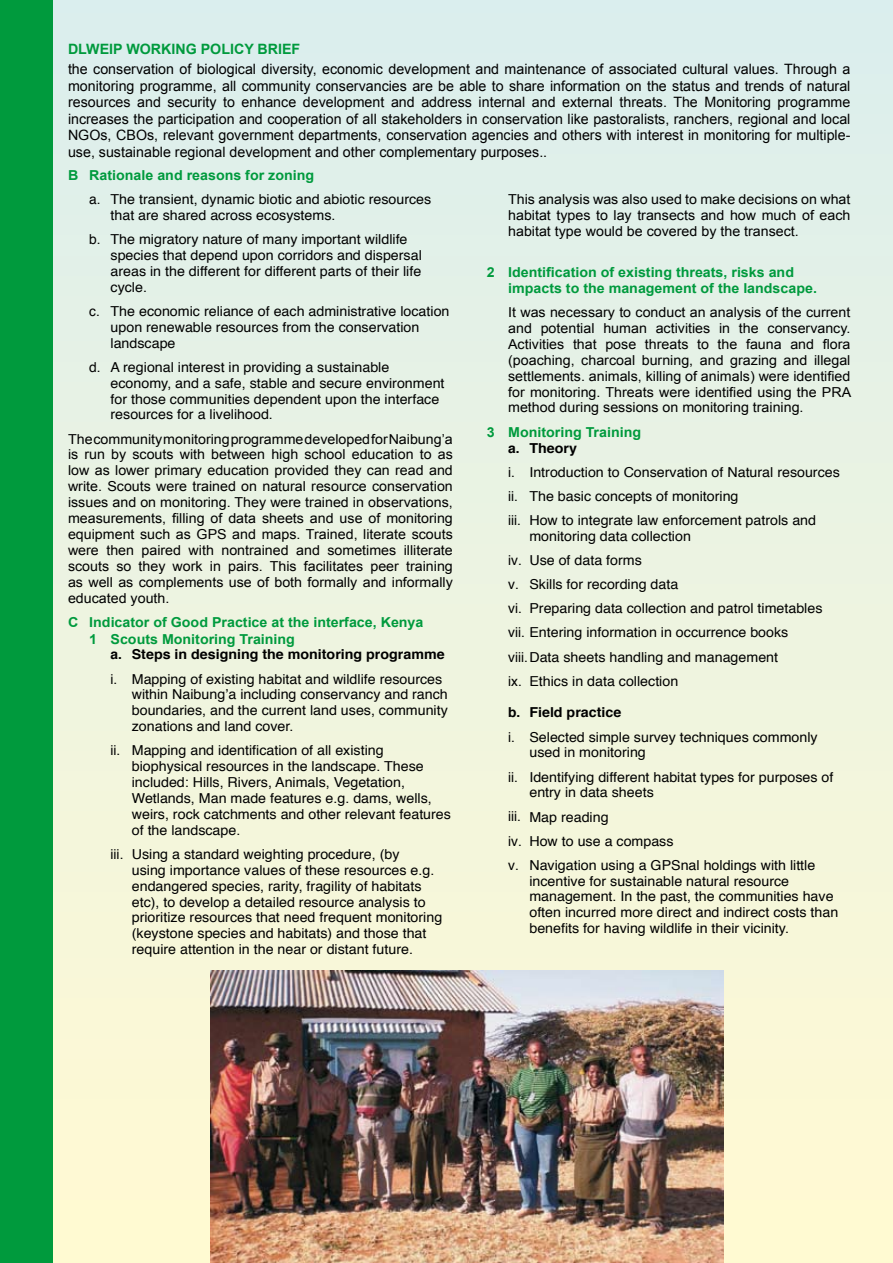
<style>
.page{position:relative;width:893px;height:1263px;background:#fff}
.page>*{position:absolute;margin:0;border:0;box-sizing:border-box;transform-origin:0 0}
.t1{font:14.25px/16.5px "Arial";color:#000;text-align:justify}
.t2{font:700 14.25px "Arial";color:#009a3d}
.t3{font:13.65px/15.9px "Helvetica";color:#000;scale:1.04 1}
.t4{font:13.65px/15.9px "Arial";color:#000;text-align:justify;scale:1.04 1}
.t5{font:700 13.65px/16.4px "Arial";color:#009a3d;scale:1.04 1}
.t6{font:13.65px/24.2px "Helvetica";color:#000}
.t7{font:700 13.65px "Helvetica";color:#000;scale:1.04 1}
.t8{font:700 13.65px "Helvetica";color:#000}
</style>
<div class="page">
<div style="left:0;top:0;width:53px;height:1263px;background:#009a3d"></div>
<div style="left:53px;top:0;width:840px;height:1263px;background:linear-gradient(to bottom,#dbeeee,#fff9d1)"></div>
<svg style="left:892px;top:0;width:1px;height:1263px"></svg>
<img style="left:210px;top:971px;width:513px;height:292px">
<p class="t2" style="left:68px;top:40px;width:234px">DLWEIP WORKING POLICY BRIEF</p>
<p class="t1" style="left:68px;top:61px;width:784px">the conservation of biological diversity, economic development and maintenance of associated cultural values. Through a monitoring programme, all community conservancies are be able to share information on the status and trends of natural resources and security to enhance development and address internal and external threats. The Monitoring programme increases the participation and cooperation of all stakeholders in conservation like pastoralists, ranchers, regional and local NGOs, CBOs, relevant government departments, conservation agencies and others with interest in monitoring for multiple&shy;use, sustainable regional development and other complementary purposes..</p>
<p class="t5" style="left:68px;top:168px;width:238px">B Rationale and reasons for zoning</p>
<p class="t3" style="left:111px;top:191px;width:310px">The transient, dynamic biotic and abiotic resources that are shared across ecosystems.</p>
<p class="t3" style="left:111px;top:231px;width:301px">The migratory nature of many important wildlife species that depend upon corridors and dispersal areas in the different for different parts of their life cycle.</p>
<p class="t3" style="left:111px;top:303px;width:327px">The economic reliance of each administrative location upon renewable resources from the conservation landscape</p>
<p class="t3" style="left:111px;top:359px;width:323px">A regional interest in providing a sustainable economy, and a safe, stable and secure environment for those communities dependent upon the interface resources for a livelihood.</p>
<p class="t4" style="left:68px;top:431px;width:372px">The community monitoring programme developed for Naibung’a is run by scouts with between high school education to as low as lower primary education provided they can read and write. Scouts were trained on natural resource conservation issues and on monitoring. They were trained in observations, measurements, filling of data sheets and use of monitoring equipment such as GPS and maps. Trained, literate scouts were then paired with nontrained and sometimes illiterate scouts so they work in pairs. This facilitates peer training as well as complements use of both formally and informally educated youth.</p>
<p class="t5" style="left:89px;top:615px;width:323px;text-indent:-21px">C Indicator of Good Practice at the interface, Kenya<br>1 Scouts Monitoring Training</p>
<p class="t7" style="left:132px;top:642px;width:302px">Steps in designing the monitoring programme</p>
<p class="t3" style="left:132px;top:670px;width:305px">Mapping of existing habitat and wildlife resources within Naibung’a including conservancy and ranch boundaries, and the current land uses, community zonations and land cover.</p>
<p class="t3" style="left:132px;top:742px;width:308px">Mapping and identification of all existing biophysical resources in the landscape. These included: Hills, Rivers, Animals, Vegetation, Wetlands, Man made features e.g. dams, wells, weirs, rock catchments and other relevant features of the landscape.</p>
<p class="t3" style="left:132px;top:846px;width:300px">Using a standard weighting procedure, (by<br>using importance values of these resources e.g. endangered species, rarity, fragility of habitats etc), to develop a detailed resource analysis to prioritize resources that need frequent monitoring (keystone species and habitats) and those that require attention in the near or distant future.</p>
<p class="t6" style="left:89px;top:187px;width:13px">a.</p>
<p class="t6" style="left:89px;top:227px;width:13px">b.</p>
<p class="t6" style="left:89px;top:299px;width:12px">c.</p>
<p class="t6" style="left:89px;top:354px;width:13px">d.</p>
<p class="t8" style="left:111px;top:642px;width:13px">a.</p>
<p class="t6" style="left:111px;top:666px;width:8px">i.</p>
<p class="t6" style="left:111px;top:738px;width:11px">ii.</p>
<p class="t6" style="left:111px;top:841px;width:14px">iii.</p>
<p class="t4" style="left:508px;top:192px;width:331px">This analysis was also used to make decisions on what habitat types to lay transects and how much of each habitat type would be covered by the transect.</p>
<p class="t5" style="left:508px;top:264px;width:298px;text-indent:-21px">2 Identification of existing threats, risks and impacts to the management of the landscape.</p>
<p class="t4" style="left:508px;top:304px;width:331px">It was necessary to conduct an analysis of the current and potential human activities in the conservancy.<br>Activities that pose threats to the fauna and flora (poaching, charcoal burning, and grazing and illegal settlements. animals, killing of animals) were identified for monitoring. Threats were identified using the PRA method during sessions on monitoring training.</p>
<p class="t5" style="left:487px;top:425px;width:150px">3 Monitoring Training</p>
<p class="t7" style="left:529px;top:436px;width:47px">Theory</p>
<p class="t3" style="left:529px;top:460px;width:300px;line-height:24.2px">Introduction to Conservation of Natural resources<br>The basic concepts of monitoring<br>How to integrate law enforcement patrols and</p>
<p class="t3" style="left:529px;top:528px;width:157px">monitoring data collection</p>
<p class="t3" style="left:529px;top:552px;width:110px">Use of data forms</p>
<p class="t3" style="left:529px;top:576px;width:145px">Skills for recording data</p>
<p class="t3" style="left:529px;top:600px;width:283px">Preparing data collection and patrol timetables</p>
<p class="t6" style="left:508px;top:620px;width:282px">vii. Entering information in occurrence books</p>
<p class="t6" style="left:508px;top:644px;width:271px">viii.Data sheets handling and management</p>
<p class="t3" style="left:529px;top:672px;width:145px">Ethics in data collection</p>
<p class="t7" style="left:529px;top:700px;width:90px">Field practice</p>
<p class="t3" style="left:529px;top:728px;width:279px">Selected simple survey techniques commonly used in monitoring</p>
<p class="t3" style="left:529px;top:768px;width:294px">Identifying different habitat types for purposes of entry in data sheets</p>
<p class="t3" style="left:529px;top:804px;width:276px;line-height:24.2px">Map reading<br>How to use a compass<br>Navigation using a GPSnal holdings with little</p>
<p class="t3" style="left:529px;top:872px;width:299px">incentive for sustainable natural resource management. In the past, the communities have often incurred more direct and indirect costs than benefits for having wildlife in their vicinity.</p>
<p class="t8" style="left:508px;top:436px;width:13px">a.</p>
<p class="t6" style="left:508px;top:460px;width:14px">i. ii. iii.</p>
<p class="t6" style="left:508px;top:548px;width:15px">iv. v. vi.</p>
<p class="t6" style="left:508px;top:668px;width:15px">ix.</p>
<p class="t8" style="left:508px;top:700px;width:14px">b.</p>
<p class="t6" style="left:508px;top:724px;width:8px">i.</p>
<p class="t6" style="left:508px;top:764px;width:11px">ii.</p>
<p class="t6" style="left:508px;top:804px;width:15px;text-align:justify">iii. iv. v.</p>
</div>
